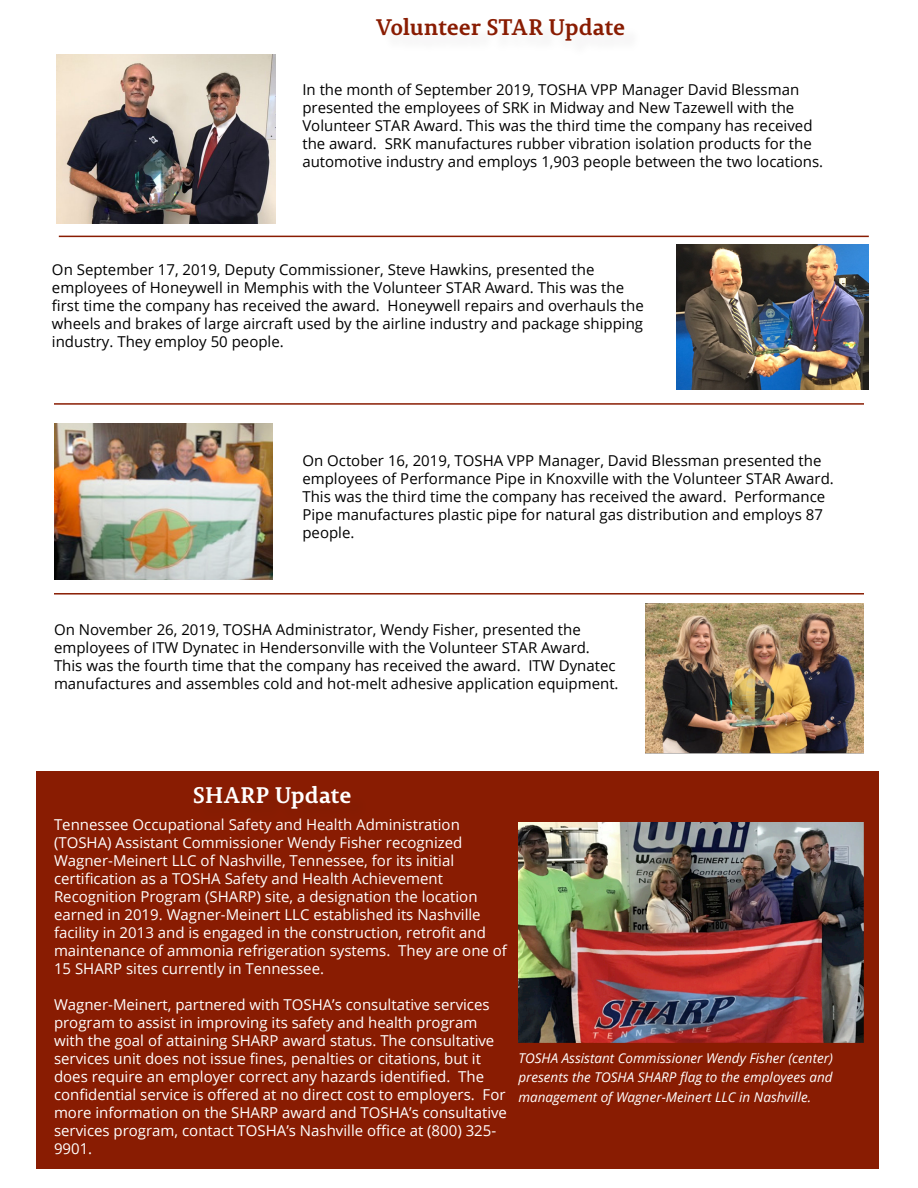
<style>
.page{position:relative;width:918px;height:1188px;background:#fff}
.page>*{position:absolute;margin:0;border:0;box-sizing:border-box;transform-origin:0 0}
.Body{font:700 22.5px "Permian Slab Serif Typeface";letter-spacing:-.01em;color:#891c02}
.Body-2{font:700 22.5px "Permian Slab Serif Typeface";color:#fff}
.t1{font:15px/18px "Open Sans";color:#000}
.t2{font:15px/18px "Open Sans";color:#fff}
.t3{font:italic 13.5px/19.5px "Open Sans";color:#fff;text-align:justify}
</style>
<div class="page">
<div style="left:37px;top:771px;width:842px;height:398px;background:#891c02"></div>
<hr style="left:54px;top:593px;width:810px;height:2px;background:#891c02">
<img style="left:518px;top:822px;width:346px;height:220px">
<img style="left:57px;top:54px;width:219px;height:169px">
<img style="left:676px;top:245px;width:193px;height:145px">
<img style="left:54px;top:423px;width:218px;height:157px">
<img style="left:646px;top:604px;width:218px;height:149px">
<hr style="left:54px;top:403px;width:810px;height:2px;background:#891c02">
<hr style="left:59px;top:236px;width:810px;height:1px;background:#891c02">
<p class="Body" style="left:376px;top:8px;width:251px">Volunteer STAR Update</p>
<p class="t1" style="left:302px;top:80px;width:522px">In the month of September 2019, TOSHA VPP Manager David Blessman presented the employees of SRK in Midway and New Tazewell with the Volunteer STAR Award. This was the third time the company has received the award. SRK manufactures rubber vibration isolation products for the automotive industry and employs 1,903 people between the two locations.</p>
<p class="t1" style="left:52px;top:260px;width:593px">On September 17, 2019, Deputy Commissioner, Steve Hawkins, presented the employees of Honeywell in Memphis with the Volunteer STAR Award. This was the first time the company has received the award. Honeywell repairs and overhauls the wheels and brakes of large aircraft used by the airline industry and package shipping industry. They employ 50 people.</p>
<p class="t1" style="left:302px;top:451px;width:533px">On October 16, 2019, TOSHA VPP Manager, David Blessman presented the employees of Performance Pipe in Knoxville with the Volunteer STAR Award.<br>This was the third time the company has received the award. Performance Pipe manufactures plastic pipe for natural gas distribution and employs 87 people.</p>
<p class="t1" style="left:54px;top:620px;width:566px">On November 26, 2019, TOSHA Administrator, Wendy Fisher, presented the employees of ITW Dynatec in Hendersonville with the Volunteer STAR Award.<br>This was the fourth time that the company has received the award. ITW Dynatec manufactures and assembles cold and hot-melt adhesive application equipment.</p>
<p class="Body-2" style="left:193px;top:776px;width:160px">SHARP Update</p>
<p class="t2" style="left:54px;top:815px;width:455px">Tennessee Occupational Safety and Health Administration (TOSHA) Assistant Commissioner Wendy Fisher recognized Wagner-Meinert LLC of Nashville, Tennessee, for its initial certification as a TOSHA Safety and Health Achievement Recognition Program (SHARP) site, a designation the location earned in 2019. Wagner-Meinert LLC established its Nashville facility in 2013 and is engaged in the construction, retrofit and maintenance of ammonia refrigeration systems. They are one of 15 SHARP sites currently in Tennessee.</p>
<p class="t2" style="left:54px;top:995px;width:455px">Wagner-Meinert, partnered with TOSHA’s consultative services program to assist in improving its safety and health program with the goal of attaining SHARP award status. The consultative services unit does not issue fines, penalties or citations, but it does require an employer correct any hazards identified. The confidential service is offered at no direct cost to employers. For more information on the SHARP award and TOSHA’s consultative services program, contact TOSHA’s Nashville office at (800) 325- 9901.</p>
<p class="t3" style="left:518px;top:1048px;width:316px">TOSHA Assistant Commissioner Wendy Fisher (center) presents the TOSHA SHARP flag to the employees and management of Wagner-Meinert LLC in Nashville.</p>
</div>
